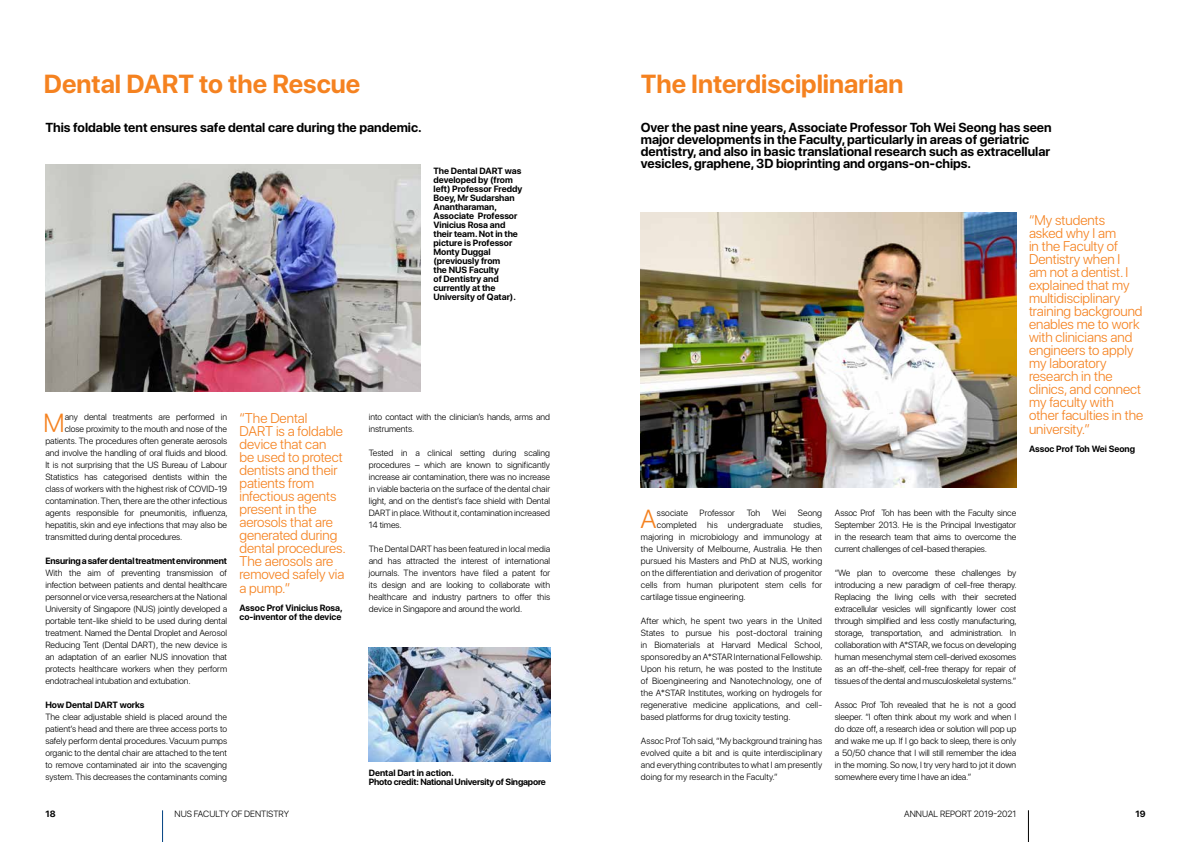
<style>
.page{position:relative;width:1191px;height:842px;background:#fff}
.page>*{position:absolute;margin:0;border:0;box-sizing:border-box;transform-origin:0 0}
.t1{font:700 26px "SF Pro Display";color:#f58220}
.t2{font:300 26px "SF Pro Display";color:#f58220}
.t3{font:300 14px/13.1px "SF Pro Display";color:#f58220}
.t4{font:700 13px/12px "SF Pro Display";color:#000}
.t5{font:300 9px/12px "SF Pro Display";color:#000;text-align:justify}
.t6{font:700 9px/9px "SF Pro Display";color:#000}
.t7{font:700 9px/9px "SF Pro Display";letter-spacing:-.02em;color:#000}
</style>
<div class="page">
<hr style="left:162px;top:810px;width:1px;height:32px;background:#004282">
<hr style="left:1028px;top:810px;width:1px;height:32px;background:#000">
<img style="left:45px;top:164px;width:376px;height:227px">
<img style="left:369px;top:647px;width:181px;height:115px">
<img style="left:641px;top:213px;width:375px;height:275px">
<h1 class="t1" style="left:44px;top:69px;width:318px">Dental DART to the Rescue</h1>
<h3 class="t4" style="left:45px;top:122px;width:378px">This foldable tent ensures safe dental care during the pandemic.</h3>
<p class="t6" style="left:433px;top:167px;width:90px">The Dental DART was developed by (from left) Professor Freddy<br>Boey, Mr Sudarshan<br>Anantharaman,<br>Associate Professor<br>Vinicius Rosa and their team. Not in the picture is Professor<br>Monty Duggal (previously from<br>the NUS Faculty<br>of Dentistry and currently at the<br>University of Qatar).</p>
<h1 class="t2" style="left:44px;top:404px;width:23px">M</h1>
<p class="t5" style="left:65px;top:411px;width:164px">any dental treatments are performed in</p>
<p class="t5" style="left:65px;top:423px;width:164px">close proximity to the mouth and nose of the</p>
<p class="t5" style="left:45px;top:435px;width:183px">patients. The procedures often generate aerosols</p>
<p class="t5" style="left:45px;top:447px;width:184px">and involve the handling of oral fluids and blood.</p>
<p class="t5" style="left:45px;top:459px;width:183px">It is not surprising that the US Bureau of Labour</p>
<p class="t5" style="left:45px;top:471px;width:183px">Statistics has categorised dentists within the</p>
<p class="t5" style="left:45px;top:483px;width:183px">class of workers with the highest risk of COVID-19</p>
<p class="t5" style="left:45px;top:495px;width:183px">contamination. Then, there are the other infectious</p>
<p class="t5" style="left:45px;top:507px;width:184px">agents responsible for pneumonitis, influenza,</p>
<p class="t5" style="left:45px;top:519px;width:183px">hepatitis, skin and eye infections that may also be</p>
<p class="t5" style="left:45px;top:531px;width:139px">transmitted during dental procedures.</p>
<p class="t6" style="left:45px;top:556px;width:183px">Ensuring a safer dental treatment environment</p>
<p class="t5" style="left:45px;top:567px;width:183px">With the aim of preventing transmission of infection between patients and dental healthcare personnel or vice versa, researchers at the National University of Singapore (NUS) jointly developed a portable tent-like shield to be used during dental treatment. Named the Dental Droplet and Aerosol Reducing Tent (Dental DART), the new device is an adaptation of an earlier NUS innovation that protects healthcare workers when they perform endotracheal intubation and extubation.</p>
<p class="t6" style="left:45px;top:700px;width:101px">How Dental DART works</p>
<p class="t5" style="left:45px;top:711px;width:183px">The clear adjustable shield is placed around the patient’s head and there are three access ports to safely perform dental procedures. Vacuum pumps organic to the dental chair are attached to the tent to remove contaminated air into the scavenging system. This decreases the contaminants coming</p>
<h2 class="t3" style="left:239px;top:412px;width:108px">“The Dental<br>DART is a foldable device that can<br>be used to protect dentists and their patients from infectious agents present in the aerosols that are generated during dental procedures.<br>The aerosols are removed safely via a pump.”</h2>
<p class="t6" style="left:239px;top:603px;width:105px">Assoc Prof Vinicius Rosa, co-inventor of the device</p>
<p class="t5" style="left:369px;top:411px;width:183px">into contact with the clinician’s hands, arms and instruments.</p>
<p class="t5" style="left:369px;top:447px;width:183px">Tested in a clinical setting during scaling procedures – which are known to significantly increase air contamination, there was no increase in viable bacteria on the surface of the dental chair light, and on the dentist’s face shield with Dental DART in place. Without it, contamination increased 14 times.</p>
<p class="t5" style="left:369px;top:543px;width:183px">The Dental DART has been featured in local media and has attracted the interest of international journals. The inventors have filed a patent for its design and are looking to collaborate with healthcare and industry partners to offer this device in Singapore and around the world.</p>
<p class="t7" style="left:369px;top:769px;width:179px">Dental Dart in action.<br>Photo credit: National University of Singapore</p>
<h1 class="t1" style="left:641px;top:69px;width:264px">The Interdisciplinarian</h1>
<p class="t4" style="left:641px;top:122px;width:412px">Over the past nine years, Associate Professor Toh Wei Seong has seen major developments in the Faculty, particularly in areas of geriatric dentistry, and also in basic translational research such as extracellular vesicles, graphene, 3D bioprinting and organs-on-chips.</p>
<p class="t3" style="left:1029px;top:214px;width:116px">“My students<br>asked why I am<br>in the Faculty of<br>Dentistry when I<br>am not a dentist. I explained that my multidisciplinary training background enables me to work with clinicians and engineers to apply my laboratory research in the clinics, and connect my faculty with other faculties in the university.”</p>
<p class="t6" style="left:1029px;top:444px;width:108px">Assoc Prof Toh Wei Seong</p>
<h1 class="t2" style="left:640px;top:500px;width:18px">A</h1>
<p class="t5" style="left:657px;top:507px;width:33px">ssociate</p>
<p class="t5" style="left:699px;top:507px;width:37px">Professor</p>
<p class="t5" style="left:746px;top:507px;width:15px">Toh</p>
<p class="t5" style="left:772px;top:507px;width:16px">Wei</p>
<p class="t5" style="left:798px;top:507px;width:26px">Seong</p>
<p class="t5" style="left:657px;top:519px;width:167px">completed his undergraduate studies,</p>
<p class="t5" style="left:641px;top:531px;width:183px">majoring in microbiology and immunology at</p>
<p class="t5" style="left:641px;top:543px;width:183px">the University of Melbourne, Australia. He then</p>
<p class="t5" style="left:641px;top:555px;width:183px">pursued his Masters and PhD at NUS, working</p>
<p class="t5" style="left:641px;top:567px;width:183px">on the differentiation and derivation of progenitor</p>
<p class="t5" style="left:641px;top:579px;width:183px">cells from human pluripotent stem cells for</p>
<p class="t5" style="left:641px;top:591px;width:106px">cartilage tissue engineering.</p>
<p class="t5" style="left:641px;top:615px;width:183px">After which, he spent two years in the United States to pursue his post-doctoral training in Biomaterials at Harvard Medical School, sponsored by an A*STAR International Fellowship.<br>Upon his return, he was posted to the Institute of Bioengineering and Nanotechnology, one of the A*STAR Institutes, working on hydrogels for regenerative medicine applications, and cell&shy;based platforms for drug toxicity testing.</p>
<p class="t5" style="left:641px;top:735px;width:183px">Assoc Prof Toh said, “My background training has evolved quite a bit and is quite interdisciplinary and everything contributes to what I am presently doing for my research in the Faculty.”</p>
<p class="t5" style="left:835px;top:507px;width:183px">Assoc Prof Toh has been with the Faculty since September 2013. He is the Principal Investigator in the research team that aims to overcome the current challenges of cell-based therapies.</p>
<p class="t5" style="left:835px;top:567px;width:183px">“We plan to overcome these challenges by introducing a new paradigm of cell-free therapy.<br>Replacing the living cells with their secreted extracellular vesicles will significantly lower cost through simplified and less costly manufacturing, storage, transportation, and administration. In collaboration with A*STAR, we focus on developing human mesenchymal stem cell-derived exosomes as an off-the-shelf, cell-free therapy for repair of tissues of the dental and musculoskeletal systems.”</p>
<p class="t5" style="left:835px;top:699px;width:183px">Assoc Prof Toh revealed that he is not a good sleeper. “I often think about my work and when I do doze off, a research idea or solution will pop up and wake me up. If I go back to sleep, there is only a 50/50 chance that I will still remember the idea in the morning. So now, I try very hard to jot it down somewhere every time I have an idea.”</p>
<p class="t6" style="left:45px;top:809px;width:12px">18</p>
<p class="t5" style="left:174px;top:808px;width:116px">NUS FACULTY OF DENTISTRY</p>
<p class="t5" style="left:904px;top:808px;width:114px">ANNUAL REPORT 2019-2021</p>
<p class="t6" style="left:1135px;top:809px;width:12px">19</p>
</div>
